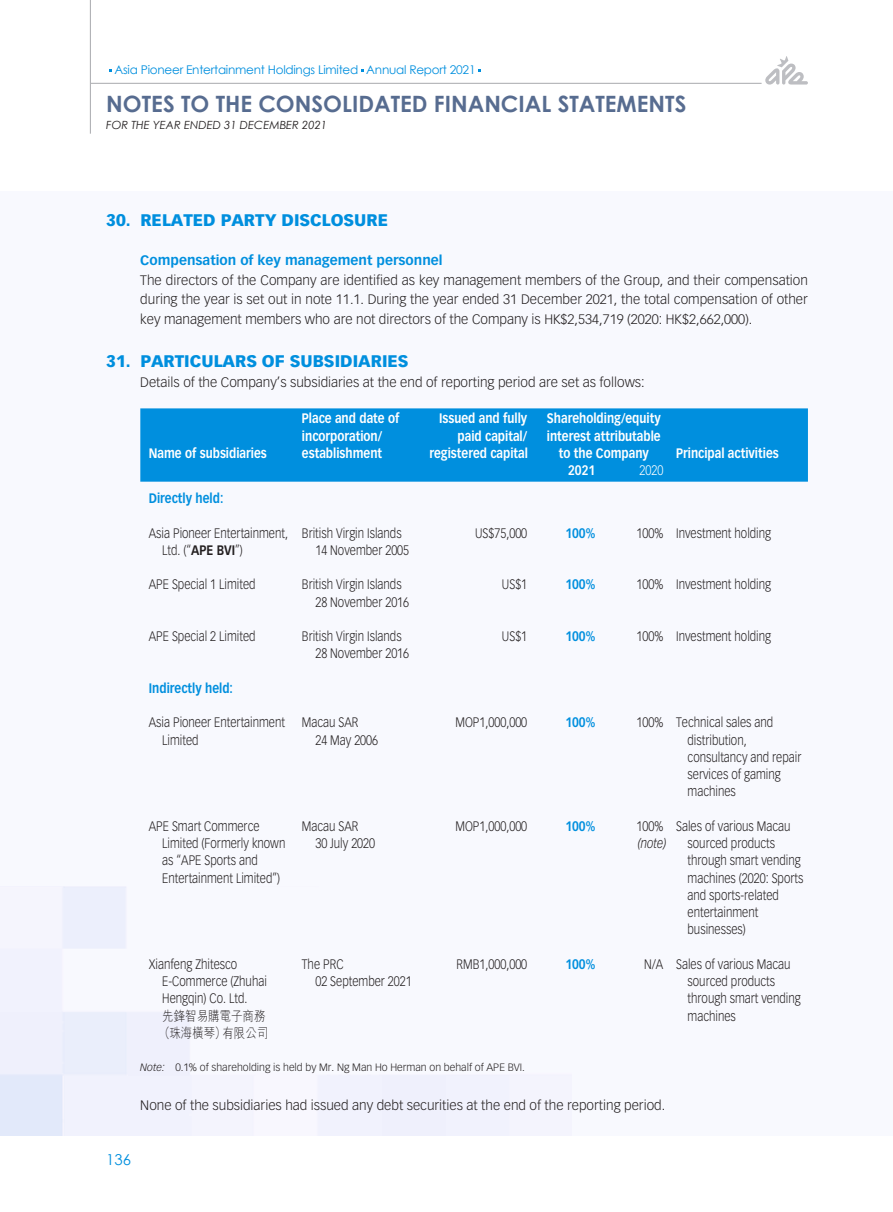
<style>
.page{position:relative;width:893px;height:1212px;background:#fff}
.page>*{position:absolute;margin:0;border:0;box-sizing:border-box;transform-origin:0 0}
.t1{font:700 22.5px "Century Gothic";color:#576c90}
.t2{font:900 16.5px "Vectora LT Std";color:#008fde}
.t3{font:15px "Century Gothic";color:#008fde}
.t4{font:300 13.5px/17.2px "Vectora LT Std";color:#231f20;scale:.85 1}
.t5{font:300 13.5px/19.5px "Vectora LT Std";color:#231f20;text-align:justify}
.t6{font:700 13.5px/17.2px "Vectora LT Std";color:#fff;scale:.85 1}
.t7{font:700 13.5px "Vectora LT Std";color:#008fde;scale:.85 1}
.t8{font:700 13.5px "Vectora LT Std";color:#008fde}
.t9{font:300 13.5px/17.2px "M Hei HK";color:#231f20;scale:.85 1}
.t10{font:italic 300 13.5px "Vectora LT Std";color:#231f20;scale:.85 1}
.t11{font:300 13.5px "Vectora LT Std";color:#fff;scale:.85 1}
.t12{font:12px "Century Gothic";letter-spacing:-.02em;color:#008fde}
.t13{font:italic 11.25px "Century Gothic";color:#231f20}
.t14{font:300 10.5px "Vectora LT Std";color:#231f20}
.s1{font-weight:700}
.s2{font-style:italic}
</style>
<div class="page">
<div style="left:0;top:191px;width:893px;height:944px;background:#f8f9fe"></div>
<img style="left:0;top:887px;width:189px;height:248px">
<hr style="left:90px;top:0;width:1px;height:134px;background:#b2b3b7">
<hr style="left:90px;top:83px;width:672px;height:1px;background:#b2b3b7">
<svg style="left:765px;top:56px;width:43px;height:29px"></svg>
<div style="left:140px;top:408px;width:668px;height:74px;background:#008fde"></div>
<p class="t12" style="left:115px;top:61px;width:363px">Asia Pioneer Entertainment Holdings Limited Annual Report 2021</p>
<h1 class="t1" style="left:106px;top:87px;width:582px">NOTES TO THE CONSOLIDATED FINANCIAL STATEMENTS</h1>
<p class="t13" style="left:106px;top:117px;width:222px">FOR THE YEAR ENDED 31 DECEMBER 2021</p>
<p class="t2" style="left:106px;top:210px;width:283px">30. RELATED PARTY DISCLOSURE</p>
<p class="t8" style="left:140px;top:252px;width:304px">Compensation of key management personnel</p>
<p class="t5" style="left:140px;top:270px;width:669px">The directors of the Company are identified as key management members of the Group, and their compensation during the year is set out in note 11.1. During the year ended 31 December 2021, the total compensation of other key management members who are not directors of the Company is HK$2,534,719 (2020: HK$2,662,000).</p>
<p class="t2" style="left:106px;top:351px;width:304px">31. PARTICULARS OF SUBSIDIARIES</p>
<p class="t5" style="left:140px;top:372px;width:506px">Details of the Company’s subsidiaries at the end of reporting period are set as follows:</p>
<p class="t6" style="left:149px;top:444px;width:140px">Name of subsidiaries</p>
<p class="t6" style="left:302px;top:410px;width:116px">Place and date of incorporation/ establishment</p>
<p class="t6" style="left:429px;top:410px;width:117px;text-align:right">Issued and fully paid capital/ registered capital</p>
<p class="t6" style="left:547px;top:410px;width:136px;text-align:center">Shareholding/equity interest attributable to the Company</p>
<p class="t6" style="left:568px;top:462px;width:33px">2021</p>
<p class="t11" style="left:639px;top:462px;width:30px">2020</p>
<p class="t6" style="left:676px;top:444px;width:122px">Principal activities</p>
<p class="t7" style="left:149px;top:490px;width:89px">Directly held:</p>
<p class="t4" style="left:162px;top:524px;width:149px;text-indent:-13px">Asia Pioneer Entertainment,<br>Ltd. (“<span class="s1">APE BVI</span>”)</p>
<p class="t4" style="left:315px;top:524px;width:112px;text-indent:-13px">British Virgin Islands<br>14 November 2005</p>
<p class="t4" style="left:475px;top:524px;width:63px">US$75,000</p>
<p class="t7" style="left:565px;top:524px;width:37px">100%</p>
<p class="t4" style="left:636px;top:524px;width:160px">100% Investment holding</p>
<p class="t4" style="left:149px;top:576px;width:127px">APE Special 1 Limited</p>
<p class="t4" style="left:315px;top:576px;width:112px;text-indent:-13px">British Virgin Islands<br>28 November 2016</p>
<p class="t4" style="left:502px;top:576px;width:31px">US$1</p>
<p class="t7" style="left:565px;top:576px;width:37px">100%</p>
<p class="t4" style="left:636px;top:576px;width:160px">100% Investment holding</p>
<p class="t4" style="left:149px;top:628px;width:127px">APE Special 2 Limited</p>
<p class="t4" style="left:315px;top:628px;width:112px;text-indent:-13px">British Virgin Islands<br>28 November 2016</p>
<p class="t4" style="left:502px;top:628px;width:31px">US$1</p>
<p class="t7" style="left:565px;top:628px;width:37px">100%</p>
<p class="t4" style="left:636px;top:628px;width:160px">100% Investment holding</p>
<p class="t7" style="left:149px;top:680px;width:100px">Indirectly held:</p>
<p class="t4" style="left:162px;top:714px;width:146px;text-indent:-13px">Asia Pioneer Entertainment<br>Limited</p>
<p class="t4" style="left:315px;top:714px;width:75px;text-indent:-13px">Macau SAR<br>24 May 2006</p>
<p class="t4" style="left:455px;top:714px;width:86px">MOP1,000,000</p>
<p class="t7" style="left:565px;top:714px;width:37px">100%</p>
<p class="t4" style="left:688px;top:714px;width:135px;text-indent:-51px">100% Technical sales and distribution, consultancy and repair services of gaming machines</p>
<p class="t4" style="left:162px;top:817px;width:146px;text-indent:-13px">APE Smart Commerce<br>Limited (Formerly known as “APE Sports and<br>Entertainment Limited”)</p>
<p class="t4" style="left:315px;top:817px;width:72px;text-indent:-13px">Macau SAR<br>30 July 2020</p>
<p class="t4" style="left:455px;top:817px;width:86px">MOP1,000,000</p>
<p class="t7" style="left:565px;top:818px;width:37px">100%</p>
<p class="t4" style="left:636px;top:817px;width:33px">100%</p>
<p class="t4" style="left:688px;top:817px;width:138px;text-indent:-11px">Sales of various Macau sourced products through smart vending machines (2020: Sports and sports-related entertainment businesses)</p>
<p class="t10" style="left:638px;top:835px;width:35px">(note)</p>
<p class="t4" style="left:162px;top:955px;width:125px;text-indent:-13px">Xianfeng Zhitesco<br>E-Commerce (Zhuhai<br>Hengqin) Co. Ltd.</p>
<p class="t9" style="left:159px;top:1007px;width:131px">先鋒智易購電子商務（珠海橫琴）有限公司</p>
<p class="t4" style="left:315px;top:955px;width:115px;text-indent:-13px">The PRC<br>02 September 2021</p>
<p class="t4" style="left:457px;top:955px;width:85px">RMB1,000,000</p>
<p class="t7" style="left:565px;top:956px;width:37px">100%</p>
<p class="t4" style="left:688px;top:955px;width:135px;text-indent:-44px">N/A Sales of various Macau sourced products through smart vending machines</p>
<p class="t14" style="left:140px;top:1061px;width:386px"><span class="s2">Note:</span> 0.1% of shareholding is held by Mr. Ng Man Ho Herman on behalf of APE BVI.</p>
<p class="t5" style="left:140px;top:1095px;width:526px">None of the subsidiaries had issued any debt securities at the end of the reporting period.</p>
<p class="t3" style="left:106px;top:1149px;width:26px">136</p>
</div>
